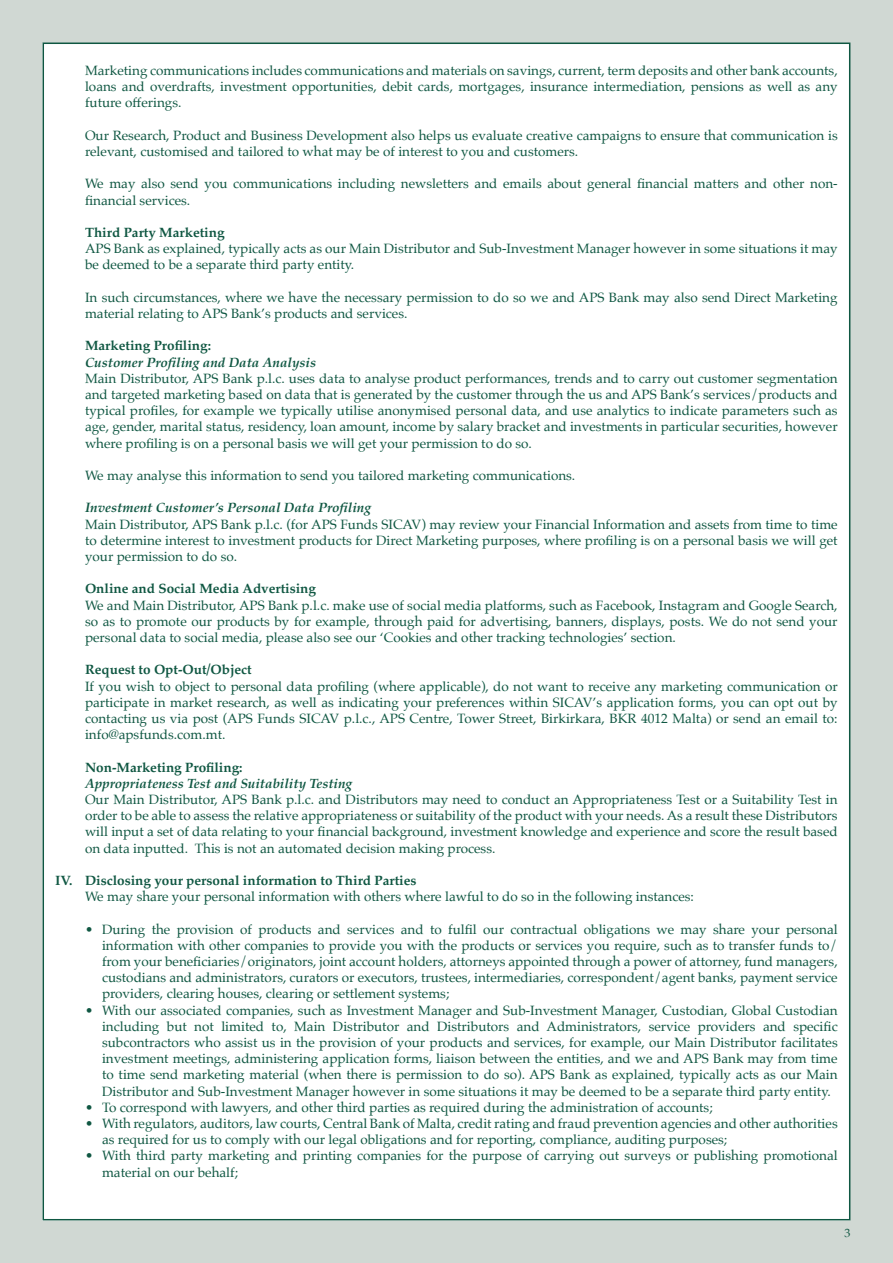
<style>
.page{position:relative;width:893px;height:1263px;background:#d0d8d3}
.page>*{position:absolute;margin:0;border:0;box-sizing:border-box;transform-origin:0 0}
.t1{font:13.5px/16.2px "Palatino";color:#0f5742;text-align:justify}
.t2{font:700 13.5px "Palatino";color:#0f5742}
.t3{font:italic 700 13.5px "Palatino";color:#0f5742}
.t4{font:12px "Palatino";color:#0f5742}
</style>
<div class="page">
<div style="left:43px;top:43px;width:807px;height:1177px;background:#fff"></div>
<p class="t1" style="left:85px;top:62px;width:754px">Marketing communications includes communications and materials on savings, current, term deposits and other bank accounts, loans and overdrafts, investment opportunities, debit cards, mortgages, insurance intermediation, pensions as well as any future offerings.</p>
<p class="t1" style="left:85px;top:127px;width:754px">Our Research, Product and Business Development also helps us evaluate creative campaigns to ensure that communication is relevant, customised and tailored to what may be of interest to you and customers.</p>
<p class="t1" style="left:85px;top:176px;width:754px">We may also send you communications including newsletters and emails about general financial matters and other non&shy;financial services.</p>
<p class="t2" style="left:85px;top:221px;width:141px">Third Party Marketing</p>
<p class="t1" style="left:85px;top:240px;width:754px">APS Bank as explained, typically acts as our Main Distributor and Sub-Investment Manager however in some situations it may be deemed to be a separate third party entity.</p>
<p class="t1" style="left:85px;top:289px;width:754px">In such circumstances, where we have the necessary permission to do so we and APS Bank may also send Direct Marketing material relating to APS Bank’s products and services.</p>
<p class="t2" style="left:85px;top:334px;width:127px">Marketing Profiling:</p>
<p class="t3" style="left:85px;top:351px;width:233px">Customer Profiling and Data Analysis</p>
<p class="t1" style="left:85px;top:370px;width:754px">Main Distributor, APS Bank p.l.c. uses data to analyse product performances, trends and to carry out customer segmentation and targeted marketing based on data that is generated by the customer through the us and APS Bank’s services/products and typical profiles, for example we typically utilise anonymised personal data, and use analytics to indicate parameters such as age, gender, marital status, residency, loan amount, income by salary bracket and investments in particular securities, however where profiling is on a personal basis we will get your permission to do so.</p>
<p class="t1" style="left:85px;top:467px;width:492px">We may analyse this information to send you tailored marketing communications.</p>
<p class="t3" style="left:85px;top:497px;width:288px">Investment Customer’s Personal Data Profiling</p>
<p class="t1" style="left:85px;top:516px;width:754px">Main Distributor, APS Bank p.l.c. (for APS Funds SICAV) may review your Financial Information and assets from time to time to determine interest to investment products for Direct Marketing purposes, where profiling is on a personal basis we will get your permission to do so.</p>
<p class="t2" style="left:85px;top:577px;width:232px">Online and Social Media Advertising</p>
<p class="t1" style="left:85px;top:597px;width:754px">We and Main Distributor, APS Bank p.l.c. make use of social media platforms, such as Facebook, Instagram and Google Search, so as to promote our products by for example, through paid for advertising, banners, displays, posts. We do not send your personal data to social media, please also see our ‘Cookies and other tracking technologies’ section.</p>
<p class="t2" style="left:85px;top:658px;width:168px">Request to Opt-Out/Object</p>
<p class="t1" style="left:85px;top:678px;width:754px">If you wish to object to personal data profiling (where applicable), do not want to receive any marketing communication or participate in market research, as well as indicating your preferences within SICAV’s application forms, you can opt out by contacting us via post (APS Funds SICAV p.l.c., APS Centre, Tower Street, Birkirkara, BKR 4012 Malta) or send an email to: info@apsfunds.com.mt.</p>
<p class="t2" style="left:85px;top:755px;width:159px">Non-Marketing Profiling:</p>
<p class="t3" style="left:85px;top:772px;width:269px">Appropriateness Test and Suitability Testing</p>
<p class="t1" style="left:85px;top:791px;width:754px">Our Main Distributor, APS Bank p.l.c. and Distributors may need to conduct an Appropriateness Test or a Suitability Test in order to be able to assess the relative appropriateness or suitability of the product with your needs. As a result these Distributors will input a set of data relating to your financial background, investment knowledge and experience and score the result based on data inputted. This is not an automated decision making process.</p>
<p class="t2" style="left:55px;top:869px;width:363px">IV. Disclosing your personal information to Third Parties</p>
<p class="t1" style="left:85px;top:888px;width:610px">We may share your personal information with others where lawful to do so in the following instances:</p>
<p class="t1" style="left:102px;top:921px;width:737px;text-indent:-17px">• During the provision of products and services and to fulfil our contractual obligations we may share your personal information with other companies to provide you with the products or services you require, such as to transfer funds to/ from your beneficiaries/originators, joint account holders, attorneys appointed through a power of attorney, fund managers, custodians and administrators, curators or executors, trustees, intermediaries, correspondent/agent banks, payment service providers, clearing houses, clearing or settlement systems;</p>
<p class="t1" style="left:102px;top:1002px;width:737px;text-indent:-17px">• With our associated companies, such as Investment Manager and Sub-Investment Manager, Custodian, Global Custodian including but not limited to, Main Distributor and Distributors and Administrators, service providers and specific subcontractors who assist us in the provision of your products and services, for example, our Main Distributor facilitates investment meetings, administering application forms, liaison between the entities, and we and APS Bank may from time to time send marketing material (when there is permission to do so). APS Bank as explained, typically acts as our Main Distributor and Sub-Investment Manager however in some situations it may be deemed to be a separate third party entity.</p>
<p class="t1" style="left:85px;top:1099px;width:629px">• To correspond with lawyers, and other third parties as required during the administration of accounts;</p>
<p class="t1" style="left:102px;top:1115px;width:737px;text-indent:-17px">• With regulators, auditors, law courts, Central Bank of Malta, credit rating and fraud prevention agencies and other authorities as required for us to comply with our legal obligations and for reporting, compliance, auditing purposes;</p>
<p class="t1" style="left:102px;top:1148px;width:737px;text-indent:-17px">• With third party marketing and printing companies for the purpose of carrying out surveys or publishing promotional material on our behalf;</p>
<p class="t4" style="left:844px;top:1223px;width:7px">3</p>
</div>
